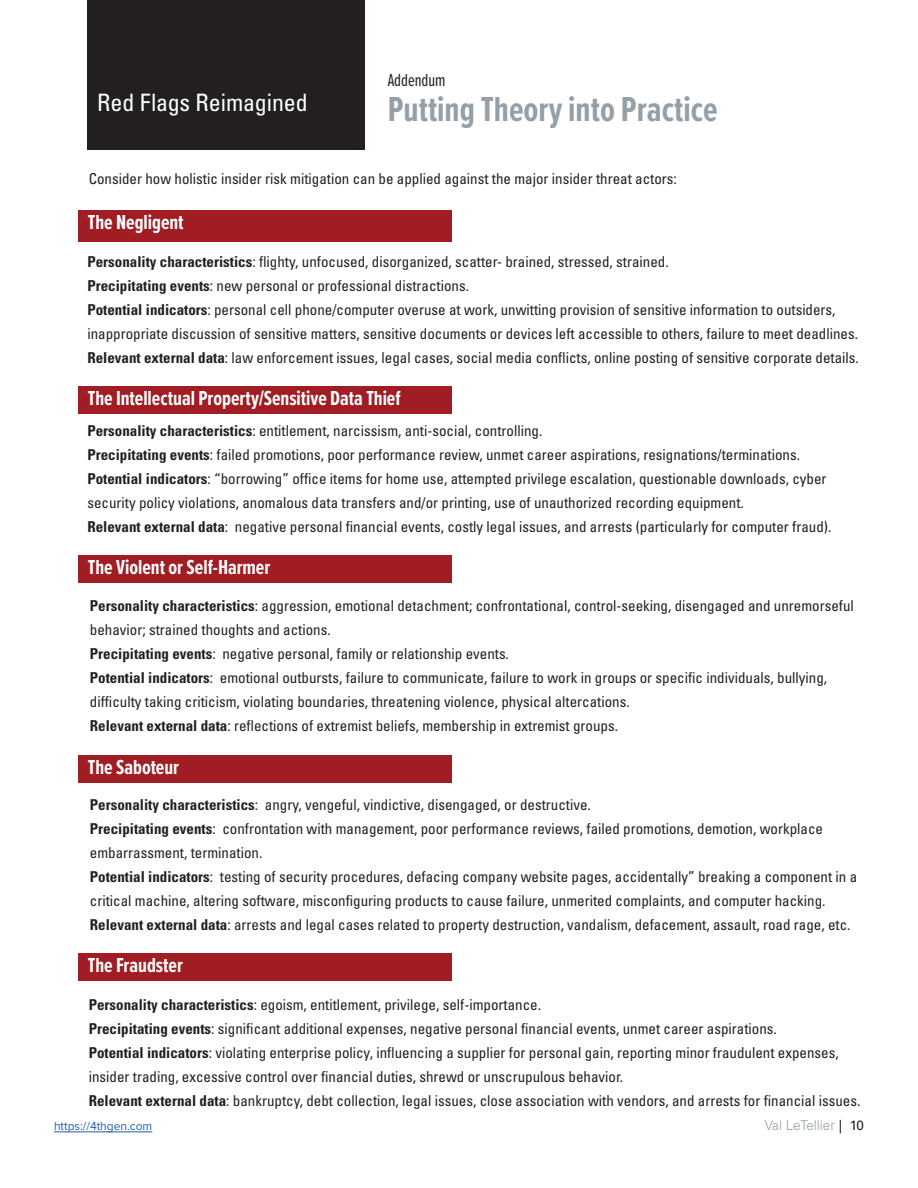
<style>
.page{position:relative;width:918px;height:1188px;background:#fff}
.page>*{position:absolute;margin:0;border:0;box-sizing:border-box;transform-origin:0 0}
.t1{font:700 36px "Proxima Nova Ex Cn";color:#949fa8}
.t2{font:condensed 24px "Univers LT Std";letter-spacing:-.005em;color:#fff}
.t3{font:700 21px "Proxima Nova Ex Cn";color:#fff}
.t4{font:18px "Proxima Nova Ex Cn";color:#231f20}
.t5{font:condensed 15px/24px "Univers LT Std";color:#231f20}
.t6{font:300 13.5px "Univers LT Std";color:#949fa8}
.t7{font:12px "Proxima Nova";color:#215fa0}
.s1{font-weight:700}
.s2{font-weight:400;color:#231f20}
</style>
<div class="page">
<hr style="left:54px;top:1132px;width:98px;height:1px;background:#215fa0">
<div style="left:87px;top:0;width:277px;height:149px;background:#231f20"></div>
<div style="left:78px;top:210px;width:374px;height:32px;background:#a01d23"></div>
<div style="left:78px;top:755px;width:374px;height:27px;background:#a01d23"></div>
<div style="left:78px;top:386px;width:374px;height:28px;background:#a01d23"></div>
<div style="left:78px;top:555px;width:374px;height:28px;background:#a01d23"></div>
<div style="left:78px;top:953px;width:374px;height:28px;background:#a01d23"></div>
<p class="t2" style="left:97px;top:88px;width:212px">Red Flags Reimagined</p>
<p class="t4" style="left:388px;top:67px;width:59px">Addendum</p>
<p class="t1" style="left:388px;top:83px;width:331px">Putting Theory into Practice</p>
<p class="t5" style="left:89px;top:166px;width:590px">Consider how holistic insider risk mitigation can be applied against the major insider threat actors:</p>
<p class="t3" style="left:88px;top:206px;width:97px">The Negligent</p>
<p class="t5" style="left:87px;top:250px;width:583px"><span class="s1">Personality characteristics</span>: flighty, unfocused, disorganized, scatter- brained, stressed, strained.</p>
<p class="t5" style="left:87px;top:274px;width:383px"><span class="s1">Precipitating events</span>: new personal or professional distractions.</p>
<p class="t5" style="left:87px;top:298px;width:772px"><span class="s1">Potential indicators</span>: personal cell phone/computer overuse at work, unwitting provision of sensitive information to outsiders, inappropriate discussion of sensitive matters, sensitive documents or devices left accessible to others, failure to meet deadlines.</p>
<p class="t5" style="left:87px;top:346px;width:773px"><span class="s1">Relevant external data</span>: law enforcement issues, legal cases, social media conflicts, online posting of sensitive corporate details.</p>
<p class="t3" style="left:88px;top:383px;width:314px">The Intellectual Property/Sensitive Data Thief</p>
<p class="t5" style="left:87px;top:419px;width:456px"><span class="s1">Personality characteristics</span>: entitlement, narcissism, anti-social, controlling.</p>
<p class="t5" style="left:87px;top:443px;width:714px"><span class="s1">Precipitating events</span>: failed promotions, poor performance review, unmet career aspirations, resignations/terminations.</p>
<p class="t5" style="left:87px;top:467px;width:741px"><span class="s1">Potential indicators</span>: “borrowing” office items for home use, attempted privilege escalation, questionable downloads, cyber security policy violations, anomalous data transfers and/or printing, use of unauthorized recording equipment.</p>
<p class="t5" style="left:87px;top:515px;width:745px"><span class="s1">Relevant external data</span>: negative personal financial events, costly legal issues, and arrests (particularly for computer fraud).</p>
<p class="t3" style="left:88px;top:552px;width:184px">The Violent or Self-Harmer</p>
<p class="t5" style="left:90px;top:594px;width:766px"><span class="s1">Personality characteristics</span>: aggression, emotional detachment; confrontational, control-seeking, disengaged and unremorseful behavior; strained thoughts and actions.</p>
<p class="t5" style="left:90px;top:642px;width:421px"><span class="s1">Precipitating events</span>: negative personal, family or relationship events.</p>
<p class="t5" style="left:90px;top:666px;width:739px"><span class="s1">Potential indicators</span>: emotional outbursts, failure to communicate, failure to work in groups or specific individuals, bullying, difficulty taking criticism, violating boundaries, threatening violence, physical altercations.</p>
<p class="t5" style="left:90px;top:714px;width:530px"><span class="s1">Relevant external data</span>: reflections of extremist beliefs, membership in extremist groups.</p>
<p class="t3" style="left:88px;top:751px;width:93px">The Saboteur</p>
<p class="t5" style="left:90px;top:793px;width:502px"><span class="s1">Personality characteristics</span>: angry, vengeful, vindictive, disengaged, or destructive.</p>
<p class="t5" style="left:90px;top:817px;width:735px"><span class="s1">Precipitating events</span>: confrontation with management, poor performance reviews, failed promotions, demotion, workplace embarrassment, termination.</p>
<p class="t5" style="left:90px;top:865px;width:769px"><span class="s1">Potential indicators</span>: testing of security procedures, defacing company website pages, accidentally” breaking a component in a critical machine, altering software, misconfiguring products to cause failure, unmerited complaints, and computer hacking.</p>
<p class="t5" style="left:90px;top:913px;width:762px"><span class="s1">Relevant external data</span>: arrests and legal cases related to property destruction, vandalism, defacement, assault, road rage, etc.</p>
<p class="t3" style="left:88px;top:950px;width:97px">The Fraudster</p>
<p class="t5" style="left:89px;top:992px;width:454px"><span class="s1">Personality characteristics</span>: egoism, entitlement, privilege, self-importance.</p>
<p class="t5" style="left:89px;top:1016px;width:690px"><span class="s1">Precipitating events</span>: significant additional expenses, negative personal financial events, unmet career aspirations.</p>
<p class="t5" style="left:89px;top:1040px;width:752px"><span class="s1">Potential indicators</span>: violating enterprise policy, influencing a supplier for personal gain, reporting minor fraudulent expenses, insider trading, excessive control over financial duties, shrewd or unscrupulous behavior.</p>
<p class="t5" style="left:89px;top:1088px;width:773px"><span class="s1">Relevant external data</span>: bankruptcy, debt collection, legal issues, close association with vendors, and arrests for financial issues.</p>
<p class="t7" style="left:54px;top:1117px;width:100px">https://4thgen.com</p>
<p class="t6" style="left:765px;top:1117px;width:101px">Val LeTellier <span class="s2">| 10</span></p>
</div>
